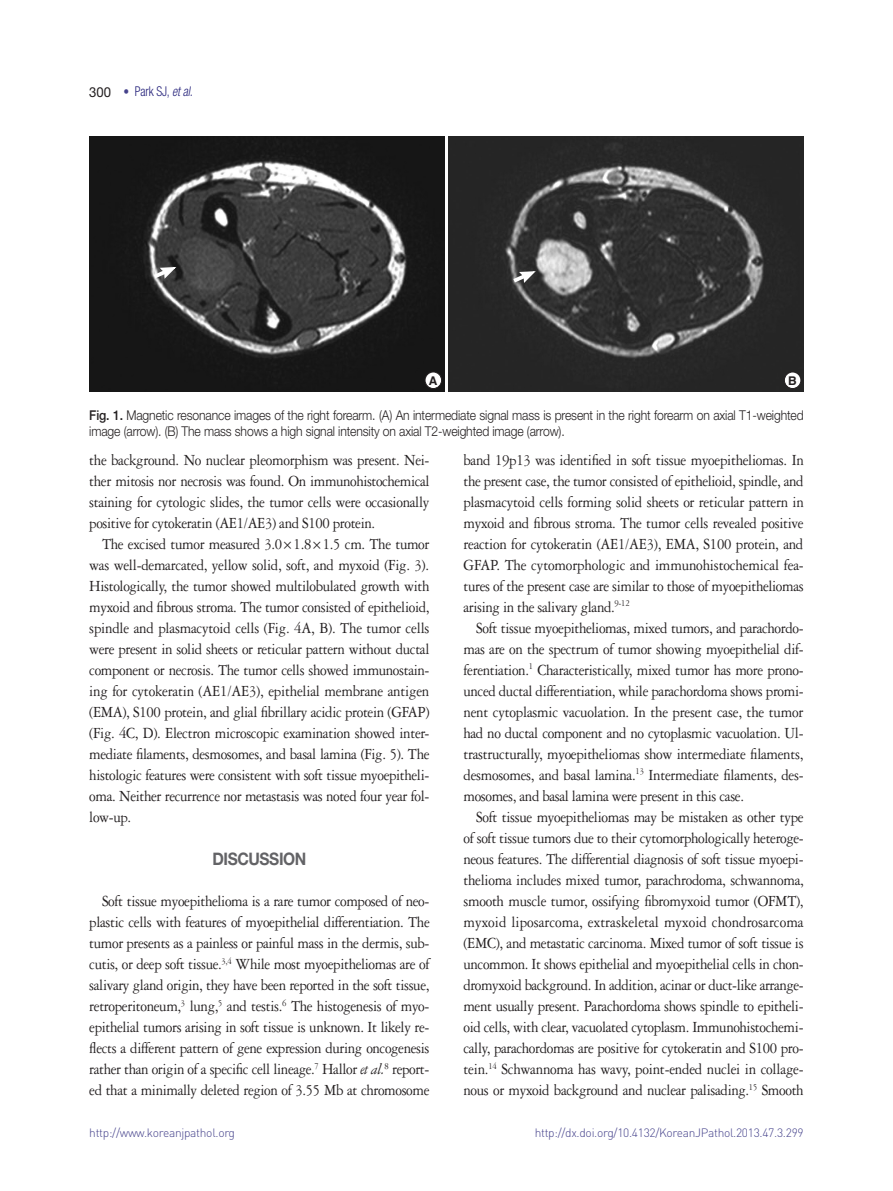
<style>
.page{position:relative;width:893px;height:1191px;background:#fff}
.page>*{position:absolute;margin:0;border:0;box-sizing:border-box;transform-origin:0 0}
.본문_대제목_영문{font:700 17.25px "Helvetica Neue LT Std";letter-spacing:-.025em;color:#636366;scale:.9 1}
.본문_영문{font:16.5px/21px "Garamond 3 LT Std";letter-spacing:-.025em;color:#231f20;text-align:justify;scale:.9 1}
.표_제목__그림_설명{font:300 13.5px/16.2px "Helvetica Neue LT Std";letter-spacing:-.01em;color:#231f20;scale:.9 1}
.t1{font:300 condensed 13.5px "Helvetica Neue LT Std";letter-spacing:-.01em;color:#26237b;scale:.9 1}
.홈페이지_좌{font:300 12px "DIN Pro";letter-spacing:-.025em;color:#45428b}
.t2{font:700 12px "Helvetica LT Std";color:#231f20}
.s1{font-weight:400;font-stretch:normal;font-size:13.8px;color:#231f20}
.s2{font-size:12.75px;color:#45428b}
.s3{font-style:italic}
.s4{font-weight:500}
.s5{font-family:"Minion Pro";font-size:15.3px}
</style>
<div class="page">
<img style="left:89px;top:136px;width:355px;height:255px">
<img style="left:449px;top:136px;width:355px;height:255px">
<div style="left:425px;top:372px;width:17px;height:16px;background:#fff;border-radius:50%"></div>
<div style="left:425px;top:372px;width:17px;height:17px;border:1px solid #231f20;border-radius:50%"></div>
<div style="left:784px;top:372px;width:17px;height:16px;background:#fff;border-radius:50%"></div>
<div style="left:784px;top:372px;width:17px;height:17px;border:1px solid #231f20;border-radius:50%"></div>
<svg style="left:150px;top:266px;width:27px;height:15px"></svg>
<svg style="left:509px;top:270px;width:27px;height:16px"></svg>
<p class="t1" style="left:89px;top:84px;width:116px"><span class="s1">300</span> <span class="s2">•</span> Park SJ, <span class="s3">et al.</span></p>
<p class="t2" style="left:429px;top:373px;width:10px">A</p>
<p class="t2" style="left:788px;top:373px;width:10px">B</p>
<p class="표_제목__그림_설명" style="left:89px;top:406px;width:795px"><span class="s4">Fig. 1.</span> Magnetic resonance images of the right forearm. (A) An intermediate signal mass is present in the right forearm on axial T1-weighted image (arrow). (B) The mass shows a high signal intensity on axial T2-weighted image (arrow).</p>
<p class="본문_영문" style="left:89px;top:449px;width:380px">the background. No nuclear pleomorphism was present. Nei&shy;ther mitosis nor necrosis was found. On immunohistochemical staining for cytologic slides, the tumor cells were occasionally positive for cytokeratin (AE1/AE3) and S100 protein.</p>
<p class="본문_영문" style="left:89px;top:533px;width:379px;text-indent:13px">The excised tumor measured 3.0<span class="s5">×</span>1.8<span class="s5">×</span>1.5 cm. The tumor was well-demarcated, yellow solid, soft, and myxoid (Fig. 3).<br>Histologically, the tumor showed multilobulated growth with myxoid and fibrous stroma. The tumor consisted of epithelioid, spindle and plasmacytoid cells (Fig. 4A, B). The tumor cells were present in solid sheets or reticular pattern without ductal component or necrosis. The tumor cells showed immunostain&shy;ing for cytokeratin (AE1/AE3), epithelial membrane antigen (EMA), S100 protein, and glial fibrillary acidic protein (GFAP) (Fig. 4C, D). Electron microscopic examination showed inter&shy;mediate filaments, desmosomes, and basal lamina (Fig. 5). The histologic features were consistent with soft tissue myoepitheli&shy;oma. Neither recurrence nor metastasis was noted four year fol&shy;low-up.</p>
<p class="본문_대제목_영문" style="left:212px;top:848px;width:106px">DISCUSSION</p>
<p class="본문_영문" style="left:89px;top:890px;width:380px;text-indent:13px">Soft tissue myoepithelioma is a rare tumor composed of neo&shy;plastic cells with features of myoepithelial differentiation. The tumor presents as a painless or painful mass in the dermis, sub&shy;cutis, or deep soft tissue.<sup>3,4</sup> While most myoepitheliomas are of salivary gland origin, they have been reported in the soft tissue, retroperitoneum,<sup>3</sup> lung,<sup>5</sup> and testis.<sup>6</sup> The histogenesis of myo&shy;epithelial tumors arising in soft tissue is unknown. It likely re&shy;flects a different pattern of gene expression during oncogenesis rather than origin of a specific cell lineage.<sup>7</sup> Hallor <span class="s3">et al.</span><sup>8</sup> report&shy;ed that a minimally deleted region of 3.55 Mb at chromosome</p>
<p class="본문_영문" style="left:463px;top:449px;width:380px">band 19p13 was identified in soft tissue myoepitheliomas. In the present case, the tumor consisted of epithelioid, spindle, and plasmacytoid cells forming solid sheets or reticular pattern in myxoid and fibrous stroma. The tumor cells revealed positive reaction for cytokeratin (AE1/AE3), EMA, S100 protein, and GFAP. The cytomorphologic and immunohistochemical fea&shy;tures of the present case are similar to those of myoepitheliomas arising in the salivary gland.<sup>9-12</sup></p>
<p class="본문_영문" style="left:463px;top:617px;width:379px;text-indent:13px">Soft tissue myoepitheliomas, mixed tumors, and parachordo&shy;mas are on the spectrum of tumor showing myoepithelial dif&shy;ferentiation.<sup>1</sup> Characteristically, mixed tumor has more prono&shy;unced ductal differentiation, while parachordoma shows promi&shy;nent cytoplasmic vacuolation. In the present case, the tumor had no ductal component and no cytoplasmic vacuolation. Ul&shy;trastructurally, myoepitheliomas show intermediate filaments, desmosomes, and basal lamina.<sup>13</sup> Intermediate filaments, des&shy;mosomes, and basal lamina were present in this case.</p>
<p class="본문_영문" style="left:463px;top:806px;width:380px;text-indent:13px">Soft tissue myoepitheliomas may be mistaken as other type of soft tissue tumors due to their cytomorphologically heteroge&shy;neous features. The differential diagnosis of soft tissue myoepi&shy;thelioma includes mixed tumor, parachrodoma, schwannoma, smooth muscle tumor, ossifying fibromyxoid tumor (OFMT), myxoid liposarcoma, extraskeletal myxoid chondrosarcoma (EMC), and metastatic carcinoma. Mixed tumor of soft tissue is uncommon. It shows epithelial and myoepithelial cells in chon&shy;dromyxoid background. In addition, acinar or duct-like arrange&shy;ment usually present. Parachordoma shows spindle to epitheli&shy;oid cells, with clear, vacuolated cytoplasm. Immunohistochemi&shy;cally, parachordomas are positive for cytokeratin and S100 pro&shy;tein.<sup>14</sup> Schwannoma has wavy, point-ended nuclei in collage&shy;nous or myxoid background and nuclear palisading.<sup>15</sup> Smooth</p>
<p class="홈페이지_좌" style="left:89px;top:1125px;width:147px">http://www.koreanjpathol.org</p>
<p class="홈페이지_좌" style="left:535px;top:1125px;width:270px">http://dx.doi.org/10.4132/KoreanJPathol.2013.47.3.299</p>
</div>
